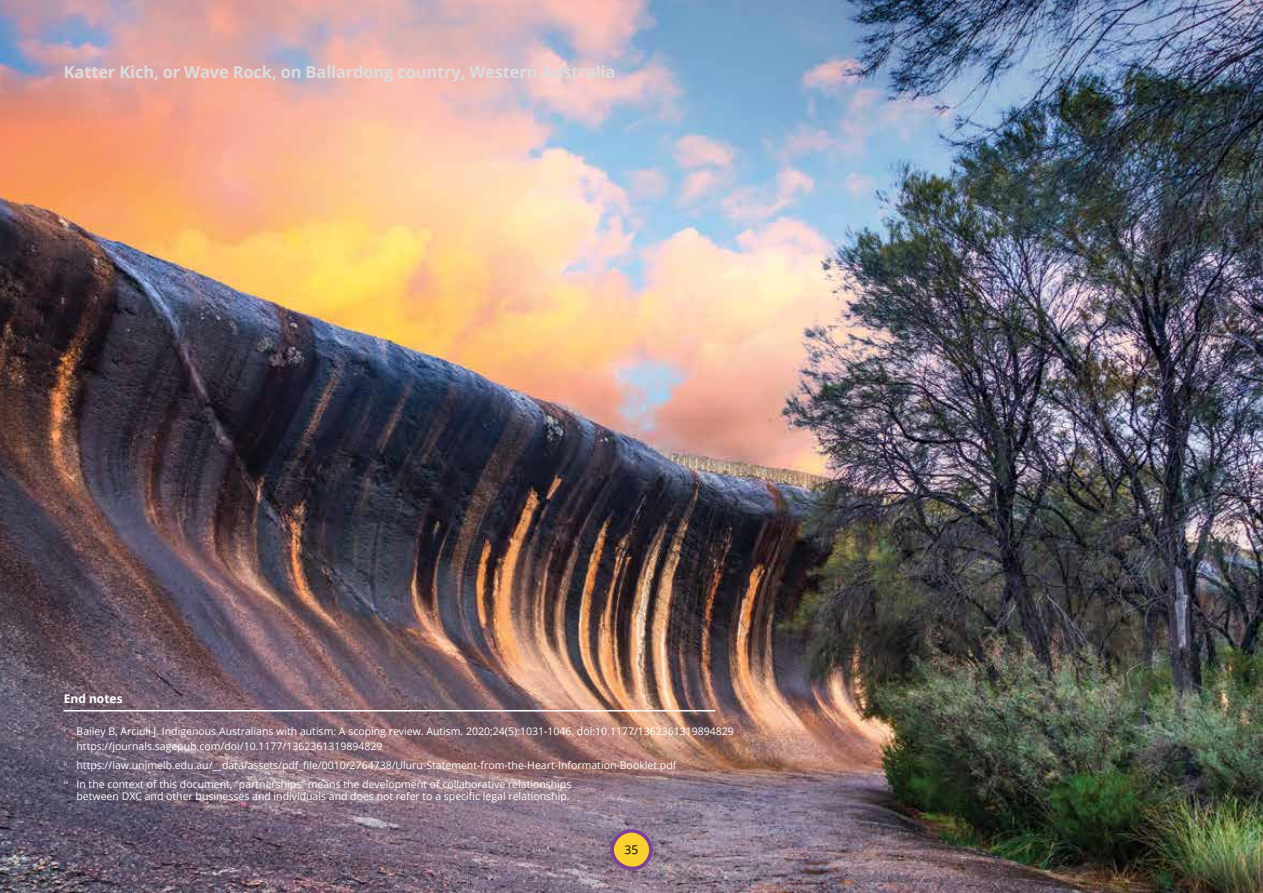
<style>
.page{position:relative;width:1263px;height:893px;background:#fff}
.page>*{position:absolute;margin:0;border:0;box-sizing:border-box;transform-origin:0 0}
.t1{font:700 16.5px "Open Sans";letter-spacing:-.01em;color:#dcddde}
.t2{font:700 12px "Open Sans";color:#fff}
.t3{font:12px "Open Sans";color:#000}
.t4{font:10.5px/15px "Open Sans";color:#fff}
</style>
<div class="page">
<img style="left:0;top:0;width:1263px;height:893px">
<hr style="left:64px;top:710px;width:651px;height:1px;background:#fff">
<svg style="left:608px;top:828px;width:45px;height:42px;background:#be9661"></svg>
<h1 class="t1" style="left:64px;top:60px;width:553px">Katter Kich, or Wave Rock, on Ballardong country, Western Australia</h1>
<p class="t2" style="left:64px;top:690px;width:60px">End notes</p>
<p class="t4" style="left:77px;top:724px;width:659px;text-indent:-13px"><sup>i</sup> Bailey B, Arciuli J. Indigenous Australians with autism: A scoping review. Autism. 2020;24(5):1031-1046. doi:10.1177/1362361319894829 https://journals.sagepub.com/doi/10.1177/1362361319894829</p>
<p class="t4" style="left:64px;top:757px;width:614px"><sup>ii</sup> https://law.unimelb.edu.au/__data/assets/pdf_file/0010/2764738/Uluru-Statement-from-the-Heart-Information-Booklet.pdf</p>
<p class="t4" style="left:64px;top:777px;width:509px;line-height:12px;text-align:right"><sup>iii</sup> In the context of this document, “partnerships” means the development of collaborative relationships between DXC and other businesses and individuals and does not refer to a specific legal relationship.</p>
<p class="t3" style="left:625px;top:842px;width:15px">35</p>
</div>
